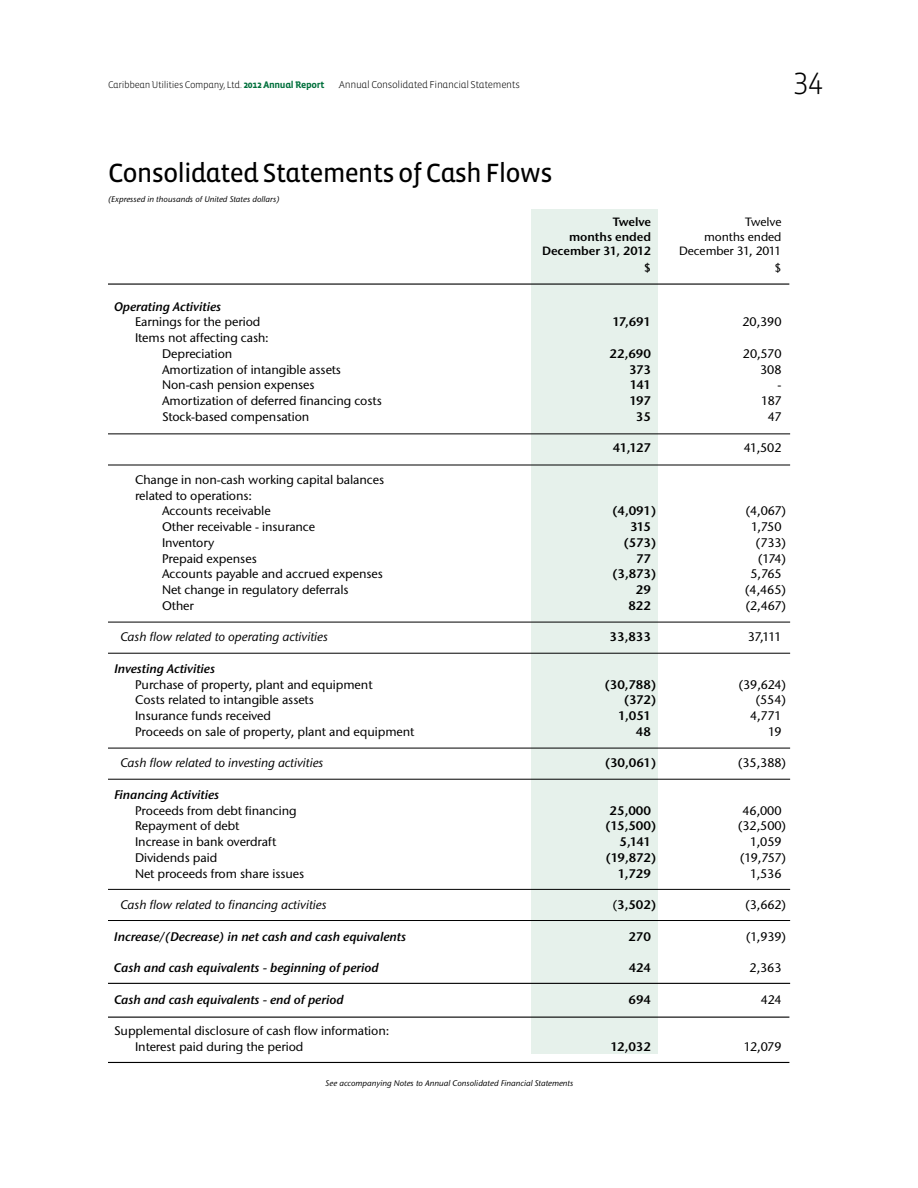
<style>
.page{position:relative;width:918px;height:1188px;background:#fff}
.page>*{position:absolute;margin:0;border:0;box-sizing:border-box;transform-origin:0 0}
.t1{font:300 31.5px "Vista Sans";color:#000}
.t2{font:27px "Vista Sans Alt Reg";letter-spacing:-.035em;color:#000}
.t3{font:500 12.45px/15.8px "Stone Sans ITC";letter-spacing:-.005em;color:#000}
.t4{font:12.45px "Stone Sans Sem ITC Semi Ita";letter-spacing:-.005em;color:#000}
.t5{font:12.45px "Stone Sans Sem ITC Semi";letter-spacing:-.015em;color:#000}
.t6{font:italic 500 12.45px "Stone Sans ITC";letter-spacing:-.005em;color:#000}
.t7{font:12px "Stone Sans Sem ITC Semi";letter-spacing:-.005em;color:#000}
.t8{font:500 12px "Stone Sans ITC";letter-spacing:-.005em;color:#000}
.t9{font:300 10.2px "Vista Sans Alt";letter-spacing:-.03em;color:#000}
.t10{font:300 9.75px "Vista Sans Alt";letter-spacing:-.03em;color:#000}
.t11{font:italic 500 8.25px "Stone Sans ITC";color:#000}
.s1{font-family:"Vista Sans";font-weight:700;color:#00703c}
.s2{font-weight:700;color:#00703c}
.s3{font-family:"Stone Sans ITC";font-weight:500}
</style>
<div class="page">
<div style="left:532px;top:209px;width:126px;height:845px;background:#e6f1eb"></div>
<hr style="left:108px;top:284px;width:681px;height:1px;background:#000">
<hr style="left:108px;top:983px;width:682px;height:1px;background:#000">
<hr style="left:108px;top:622px;width:682px;height:1px;background:#000">
<hr style="left:108px;top:653px;width:682px;height:1px;background:#000">
<hr style="left:108px;top:434px;width:682px;height:1px;background:#000">
<hr style="left:108px;top:465px;width:682px;height:1px;background:#000">
<hr style="left:108px;top:1062px;width:681px;height:1px;background:#000">
<hr style="left:108px;top:1017px;width:681px;height:1px;background:#000">
<hr style="left:108px;top:748px;width:682px;height:1px;background:#000">
<hr style="left:108px;top:779px;width:682px;height:1px;background:#000">
<hr style="left:108px;top:889px;width:682px;height:1px;background:#000">
<hr style="left:108px;top:920px;width:682px;height:1px;background:#000">
<p class="t10" style="left:108px;top:80px;width:218px">Caribbean Utilities Company, Ltd. <span class="s1">2012</span> <span class="s2">Annual Report</span></p>
<p class="t9" style="left:339px;top:79px;width:182px">Annual Consolidated Financial Statements</p>
<h1 class="t1" style="left:793px;top:64px;width:32px">34</h1>
<h2 class="t2" style="left:108px;top:159px;width:446px">Consolidated Statements of Cash Flows</h2>
<p class="t11" style="left:108px;top:194px;width:173px">(Expressed in thousands of United States dollars)</p>
<p class="t7" style="left:613px;top:214px;width:40px">Twelve</p>
<p class="t8" style="left:745px;top:215px;width:38px">Twelve</p>
<p class="t7" style="left:569px;top:229px;width:84px">months ended</p>
<p class="t8" style="left:704px;top:229px;width:79px">months ended</p>
<p class="t7" style="left:542px;top:243px;width:110px">December 31, 2012</p>
<p class="t8" style="left:679px;top:243px;width:104px">December 31, 2011</p>
<p class="t7" style="left:644px;top:260px;width:9px">$</p>
<p class="t8" style="left:775px;top:260px;width:8px">$</p>
<p class="t4" style="left:114px;top:299px;width:109px">Operating Activities</p>
<p class="t3" style="left:135px;top:314px;width:127px">Earnings for the period</p>
<p class="t5" style="left:612px;top:314px;width:40px">17,691</p>
<p class="t3" style="left:743px;top:314px;width:40px">20,390</p>
<p class="t3" style="left:162px;top:330px;width:108px;text-indent:-27px">Items not affecting cash:<br>Depreciation</p>
<p class="t5" style="left:610px;top:346px;width:43px">22,690</p>
<p class="t3" style="left:743px;top:346px;width:40px">20,570</p>
<p class="t3" style="left:162px;top:361px;width:181px">Amortization of intangible assets</p>
<p class="t5" style="left:629px;top:362px;width:23px">373</p>
<p class="t3" style="left:760px;top:361px;width:23px">308</p>
<p class="t3" style="left:162px;top:377px;width:154px">Non-cash pension expenses</p>
<p class="t5" style="left:630px;top:377px;width:23px">141</p>
<p class="t3" style="left:778px;top:377px;width:5px">-</p>
<p class="t3" style="left:162px;top:393px;width:221px">Amortization of deferred financing costs</p>
<p class="t5" style="left:629px;top:393px;width:23px">197</p>
<p class="t3" style="left:761px;top:393px;width:22px">187</p>
<p class="t3" style="left:162px;top:409px;width:149px">Stock-based compensation</p>
<p class="t5" style="left:636px;top:409px;width:17px">35</p>
<p class="t3" style="left:768px;top:409px;width:15px">47</p>
<p class="t5" style="left:613px;top:440px;width:40px">41,127</p>
<p class="t3" style="left:744px;top:440px;width:39px">41,502</p>
<p class="t3" style="left:135px;top:472px;width:251px">Change in non-cash working capital balances</p>
<p class="t3" style="left:135px;top:487px;width:119px">related to operations:</p>
<p class="t3" style="left:162px;top:503px;width:110px">Accounts receivable</p>
<p class="t5" style="left:613px;top:503px;width:45px">(4,091)</p>
<p class="t3" style="left:746px;top:503px;width:42px">(4,067)</p>
<p class="t3" style="left:162px;top:519px;width:155px">Other receivable - insurance</p>
<p class="t5" style="left:630px;top:519px;width:23px">315</p>
<p class="t3" style="left:751px;top:519px;width:32px">1,750</p>
<p class="t3" style="left:162px;top:535px;width:54px">Inventory</p>
<p class="t5" style="left:624px;top:535px;width:34px">(573)</p>
<p class="t3" style="left:756px;top:535px;width:31px">(733)</p>
<p class="t3" style="left:162px;top:550px;width:96px">Prepaid expenses</p>
<p class="t5" style="left:636px;top:551px;width:16px">77</p>
<p class="t3" style="left:758px;top:550px;width:29px">(174)</p>
<p class="t3" style="left:162px;top:566px;width:223px">Accounts payable and accrued expenses</p>
<p class="t5" style="left:613px;top:566px;width:45px">(3,873)</p>
<p class="t3" style="left:750px;top:566px;width:33px">5,765</p>
<p class="t3" style="left:162px;top:582px;width:188px">Net change in regulatory deferrals</p>
<p class="t5" style="left:636px;top:582px;width:17px">29</p>
<p class="t3" style="left:745px;top:582px;width:42px">(4,465)</p>
<p class="t3" style="left:162px;top:598px;width:33px">Other</p>
<p class="t5" style="left:628px;top:598px;width:24px">822</p>
<p class="t3" style="left:746px;top:598px;width:42px">(2,467)</p>
<p class="t6" style="left:120px;top:630px;width:209px">Cash flow related to operating activities</p>
<p class="t5" style="left:610px;top:629px;width:43px">33,833</p>
<p class="t3" style="left:748px;top:629px;width:35px">37,111</p>
<p class="t4" style="left:114px;top:661px;width:103px">Investing Activities</p>
<p class="t3" style="left:135px;top:676px;width:239px">Purchase of property, plant and equipment</p>
<p class="t5" style="left:605px;top:677px;width:53px">(30,788)</p>
<p class="t3" style="left:739px;top:676px;width:49px">(39,624)</p>
<p class="t3" style="left:135px;top:692px;width:180px">Costs related to intangible assets</p>
<p class="t5" style="left:624px;top:692px;width:33px">(372)</p>
<p class="t3" style="left:756px;top:692px;width:32px">(554)</p>
<p class="t3" style="left:135px;top:708px;width:138px">Insurance funds received</p>
<p class="t5" style="left:618px;top:708px;width:34px">1,051</p>
<p class="t3" style="left:750px;top:708px;width:33px">4,771</p>
<p class="t3" style="left:135px;top:724px;width:281px">Proceeds on sale of property, plant and equipment</p>
<p class="t5" style="left:636px;top:724px;width:17px">48</p>
<p class="t3" style="left:768px;top:724px;width:15px">19</p>
<p class="t6" style="left:120px;top:756px;width:205px">Cash flow related to investing activities</p>
<p class="t5" style="left:605px;top:755px;width:53px">(30,061)</p>
<p class="t3" style="left:738px;top:755px;width:49px">(35,388)</p>
<p class="t4" style="left:114px;top:787px;width:107px">Financing Activities</p>
<p class="t3" style="left:135px;top:802px;width:163px">Proceeds from debt financing</p>
<p class="t5" style="left:610px;top:803px;width:43px">25,000</p>
<p class="t3" style="left:743px;top:802px;width:40px">46,000</p>
<p class="t3" style="left:135px;top:818px;width:106px">Repayment of debt</p>
<p class="t5" style="left:605px;top:818px;width:52px">(15,500)</p>
<p class="t3" style="left:738px;top:818px;width:49px">(32,500)</p>
<p class="t3" style="left:135px;top:834px;width:143px">Increase in bank overdraft</p>
<p class="t5" style="left:620px;top:834px;width:33px">5,141</p>
<p class="t3" style="left:750px;top:834px;width:33px">1,059</p>
<p class="t3" style="left:135px;top:850px;width:84px">Dividends paid</p>
<p class="t5" style="left:606px;top:850px;width:52px">(19,872)</p>
<p class="t3" style="left:740px;top:850px;width:47px">(19,757)</p>
<p class="t3" style="left:135px;top:865px;width:171px">Net proceeds from share issues</p>
<p class="t5" style="left:618px;top:866px;width:35px">1,729</p>
<p class="t3" style="left:750px;top:865px;width:33px">1,536</p>
<p class="t6" style="left:120px;top:897px;width:208px">Cash flow related to financing activities</p>
<p class="t5" style="left:613px;top:897px;width:45px"><span class="s3">(</span>3,502)</p>
<p class="t3" style="left:745px;top:897px;width:42px">(3,662)</p>
<p class="t4" style="left:114px;top:929px;width:294px">Increase/(Decrease) in net cash and cash equivalents</p>
<p class="t5" style="left:629px;top:929px;width:24px">270</p>
<p class="t3" style="left:746px;top:928px;width:41px">(1,939)</p>
<p class="t4" style="left:114px;top:960px;width:266px">Cash and cash equivalents - beginning of period</p>
<p class="t5" style="left:629px;top:960px;width:24px">424</p>
<p class="t3" style="left:750px;top:960px;width:33px">2,363</p>
<p class="t4" style="left:114px;top:992px;width:231px">Cash and cash equivalents - end of period</p>
<p class="t5" style="left:628px;top:992px;width:24px">694</p>
<p class="t3" style="left:761px;top:991px;width:22px">424</p>
<p class="t3" style="left:135px;top:1023px;width:256px;text-indent:-21px">Supplemental disclosure of cash flow information:<br>Interest paid during the period</p>
<p class="t5" style="left:610px;top:1039px;width:42px">12,032</p>
<p class="t3" style="left:744px;top:1039px;width:39px">12,079</p>
<p class="t11" style="left:326px;top:1078px;width:249px">See accompanying Notes to Annual Consolidated Financial Statements</p>
</div>
